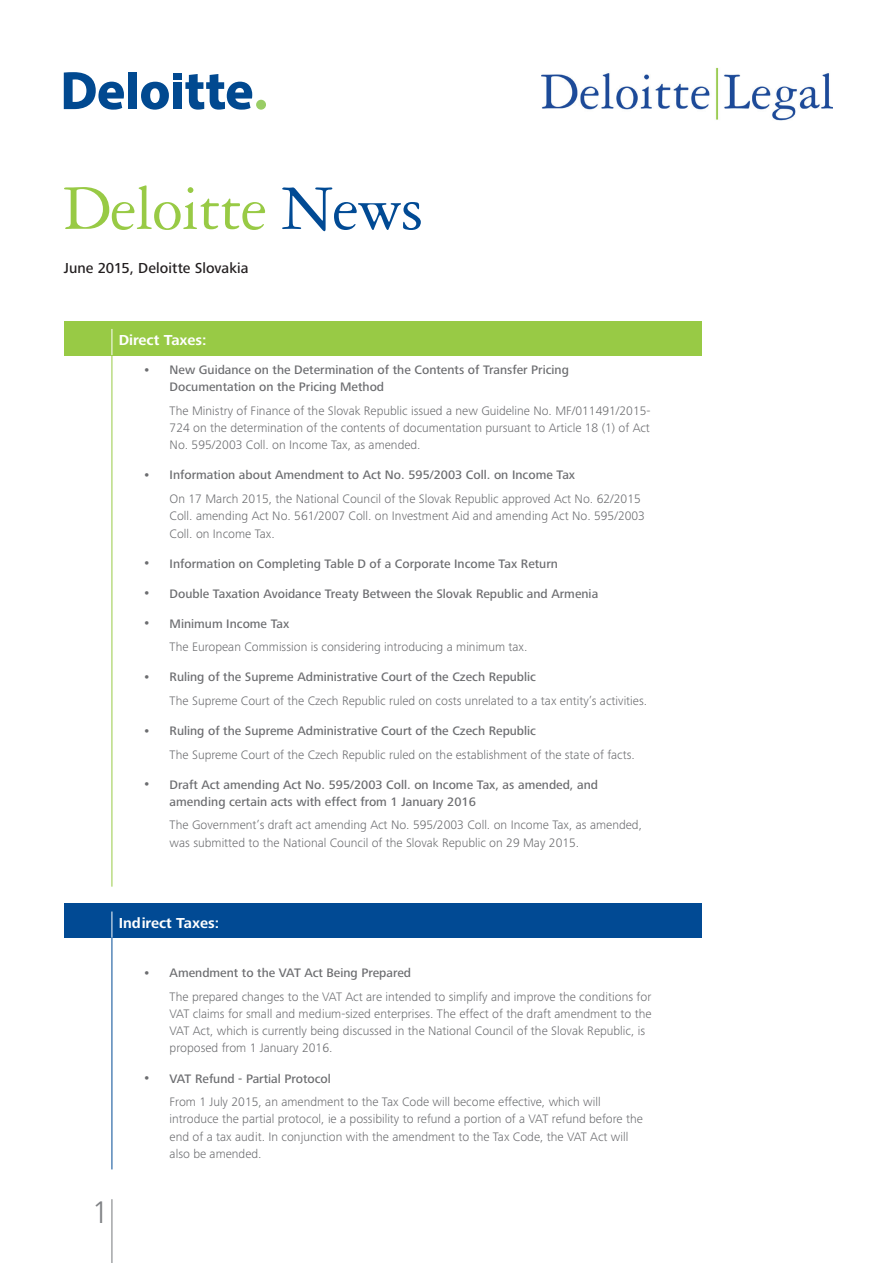
<style>
.page{position:relative;width:893px;height:1263px;background:#fff}
.page>*{position:absolute;margin:0;border:0;box-sizing:border-box;transform-origin:0 0}
.t1{font:67.5px "Garamond 3 LT Pro";letter-spacing:-.02em;color:#98ca45}
.t2{font:300 32.4px "Frutiger Next Pro";color:#808285}
.t3{font:700 15px "Frutiger Next Pro";color:#fff}
.t4{font:500 15px "Frutiger Next Pro";letter-spacing:.005em;color:#231f20}
.t5{font:300 12.75px/17.2px "Frutiger Next Pro";color:#6c6d70}
.t6{font:500 12.75px/17.2px "Frutiger Next Pro";color:#6c6d70}
.s1{color:#014a94}
.s2{font-weight:300;font-size:16.5px}
.s3{font-size:16.5px}
.s4{font-weight:500}
</style>
<div class="page">
<hr style="left:111px;top:1199px;width:1px;height:64px;background:#808285">
<div style="left:128px;top:73px;width:9px;height:36px;background:#014990"></div>
<svg style="left:141px;top:82px;width:28px;height:28px"></svg>
<div style="left:173px;top:82px;width:9px;height:27px;background:#014990"></div>
<div style="left:173px;top:73px;width:9px;height:7px;background:#014990"></div>
<svg style="left:185px;top:74px;width:67px;height:36px"></svg>
<svg style="left:64px;top:72px;width:60px;height:38px"></svg>
<div style="left:256px;top:100px;width:10px;height:10px;background:#99cd65;border-radius:50%"></div>
<div style="left:64px;top:321px;width:638px;height:34px;background:#98ca45"></div>
<hr style="left:112px;top:341px;width:1px;height:546px;background:#98ca45">
<svg style="left:112px;top:329px;width:1px;height:26px"></svg>
<img style="left:541px;top:67px;width:291px;height:54px">
<div style="left:64px;top:904px;width:638px;height:34px;background:#014a94"></div>
<hr style="left:112px;top:924px;width:1px;height:245px;background:#014a94">
<svg style="left:112px;top:911px;width:1px;height:27px"></svg>
<h1 class="t1" style="left:63px;top:171px;width:362px">Deloitte <span class="s1">News</span></h1>
<p class="t4" style="left:64px;top:259px;width:186px">June 2015, Deloitte Slovakia</p>
<p class="t3" style="left:119px;top:331px;width:89px">Direct Taxes:</p>
<p class="t6" style="left:170px;top:361px;width:401px;text-indent:-27px"><span class="s2">•</span> New Guidance on the Determination of the Contents of Transfer Pricing<br>Documentation on the Pricing Method</p>
<p class="t5" style="left:170px;top:402px;width:482px;text-align:justify">The Ministry of Finance of the Slovak Republic issued a new Guideline No. MF/011491/2015- 724 on the determination of the contents of documentation pursuant to Article 18 (1) of Act No. 595/2003 Coll. on Income Tax, as amended.</p>
<p class="t5" style="left:170px;top:463px;width:473px;line-height:23.7px;text-indent:-27px"><span class="s3">•</span> <span class="s4">Information about Amendment to Act No. 595/2003 Coll. on Income Tax<br></span>On 17 March 2015, the National Council of the Slovak Republic approved Act No. 62/2015</p>
<p class="t5" style="left:170px;top:507px;width:477px">Coll. amending Act No. 561/2007 Coll. on Investment Aid and amending Act No. 595/2003<br>Coll. on Income Tax.</p>
<p class="t6" style="left:143px;top:555px;width:417px"><span class="s2">•</span> Information on Completing Table D of a Corporate Income Tax Return</p>
<p class="t6" style="left:143px;top:585px;width:457px"><span class="s2">•</span> Double Taxation Avoidance Treaty Between the Slovak Republic and Armenia</p>
<p class="t5" style="left:170px;top:611px;width:359px;line-height:23.7px;text-indent:-27px"><span class="s3">•</span> <span class="s4">Minimum Income Tax<br></span>The European Commission is considering introducing a minimum tax.</p>
<p class="t5" style="left:170px;top:665px;width:479px;line-height:23.7px;text-indent:-27px"><span class="s3">•</span> <span class="s4">Ruling of the Supreme Administrative Court of the Czech Republic<br></span>The Supreme Court of the Czech Republic ruled on costs unrelated to a tax entity’s activities.</p>
<p class="t5" style="left:170px;top:719px;width:467px;line-height:23.7px;text-indent:-27px"><span class="s3">•</span> <span class="s4">Ruling of the Supreme Administrative Court of the Czech Republic<br></span>The Supreme Court of the Czech Republic ruled on the establishment of the state of facts.</p>
<p class="t6" style="left:170px;top:776px;width:430px;text-indent:-27px"><span class="s2">•</span> Draft Act amending Act No. 595/2003 Coll. on Income Tax, as amended, and amending certain acts with effect from 1 January 2016</p>
<p class="t5" style="left:170px;top:816px;width:474px">The Government’s draft act amending Act No. 595/2003 Coll. on Income Tax, as amended, was submitted to the National Council of the Slovak Republic on 29 May 2015.</p>
<p class="t3" style="left:119px;top:914px;width:102px">Indirect Taxes:</p>
<h2 class="t2" style="left:92px;top:1193px;width:19px">1</h2>
<p class="t5" style="left:170px;top:961px;width:483px;line-height:23.7px;text-indent:-27px"><span class="s3">•</span> <span class="s4">Amendment to the VAT Act Being Prepared<br></span>The prepared changes to the VAT Act are intended to simplify and improve the conditions for</p>
<p class="t5" style="left:170px;top:1005px;width:483px">VAT claims for small and medium-sized enterprises. The effect of the draft amendment to the<br>VAT Act, which is currently being discussed in the National Council of the Slovak Republic, is proposed from 1 January 2016.</p>
<p class="t5" style="left:170px;top:1066px;width:432px;line-height:23.7px;text-indent:-27px"><span class="s3">•</span> <span class="s4">VAT Refund - Partial Protocol<br></span>From 1 July 2015, an amendment to the Tax Code will become effective, which will</p>
<p class="t5" style="left:170px;top:1110px;width:475px">introduce the partial protocol, ie a possibility to refund a portion of a VAT refund before the end of a tax audit. In conjunction with the amendment to the Tax Code, the VAT Act will also be amended.</p>
</div>
